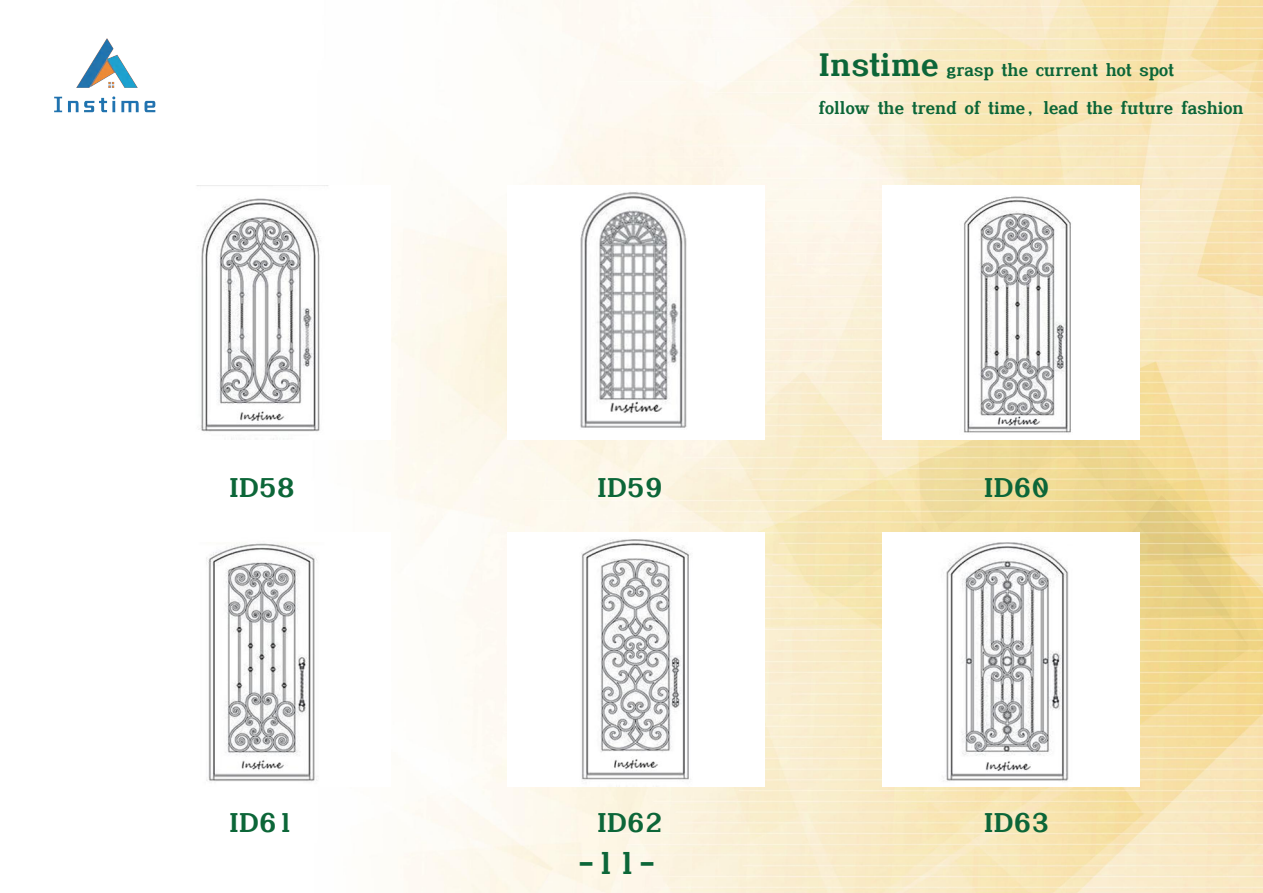
<style>
.page{position:relative;width:1263px;height:893px;background:#fff}
.page>*{position:absolute;margin:0;border:0;box-sizing:border-box;transform-origin:0 0}
.t1{font:31.5px "Cristina ES";color:#0c6638}
.t2{font:27px "Cristina ES";color:#0c6638}
.t3{font:17.25px "Cristina ES";color:#0c6638}
.s1{font-size:32.4px}
</style>
<div class="page">
<img style="left:54px;top:38px;width:102px;height:75px">
<img style="left:941px;top:541px;width:128px;height:242px">
<img style="left:579px;top:537px;width:114px;height:249px">
<img style="left:204px;top:541px;width:115px;height:243px">
<img style="left:959px;top:195px;width:114px;height:240px">
<img style="left:579px;top:190px;width:109px;height:240px">
<img style="left:196px;top:185px;width:133px;height:254px">
<p class="t3" style="left:819px;top:58px;width:357px"><span class="s1">Instime</span> grasp the current hot spot</p>
<p class="t3" style="left:819px;top:96px;width:427px">follow the trend of time, lead the future fashion</p>
<h2 class="t2" style="left:229px;top:469px;width:67px">ID58</h2>
<h2 class="t2" style="left:597px;top:469px;width:67px">ID59</h2>
<h2 class="t2" style="left:984px;top:469px;width:67px">ID60</h2>
<h2 class="t2" style="left:229px;top:803px;width:67px">ID61</h2>
<h2 class="t2" style="left:597px;top:803px;width:67px">ID62</h2>
<h2 class="t2" style="left:984px;top:803px;width:67px">ID63</h2>
<h1 class="t1" style="left:577px;top:841px;width:82px">-11-</h1>
</div>
